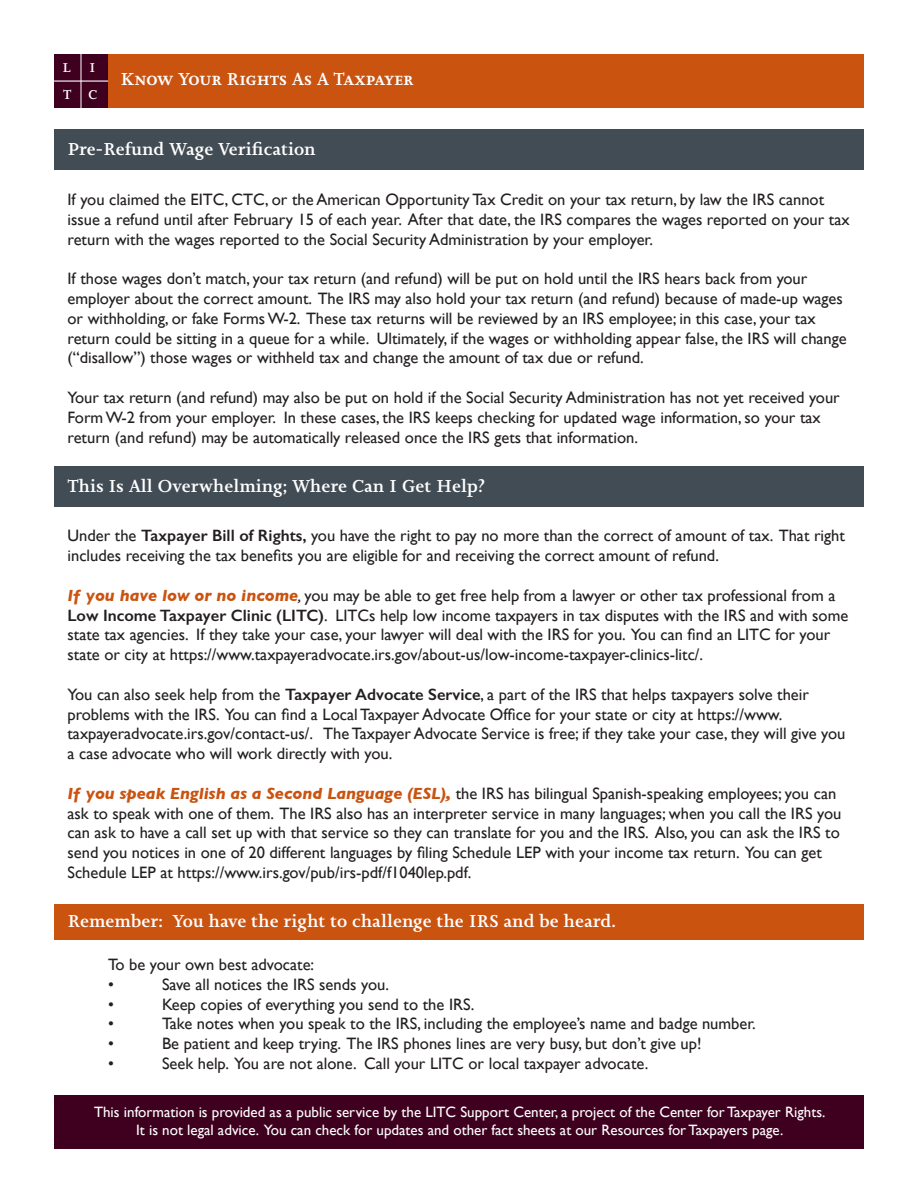
<style>
.page{position:relative;width:918px;height:1188px;background:#fff}
.page>*{position:absolute;margin:0;border:0;box-sizing:border-box;transform-origin:0 0}
.t1{font:500 18px "Joanna Nova";color:#fff}
.t2{font:16.5px/19.8px "Gill Sans";color:#231f20}
.t3{font:15px/18px "Gill Sans";color:#fff;text-align:center}
.t4{font:500 13.2px "Joanna Nova";color:#fff}
.s1{font-weight:600}
.s2{font-weight:700;font-style:italic;color:#ca5310}
.s3{font-style:italic}
</style>
<div class="page">
<div style="left:108px;top:54px;width:756px;height:54px;background:#ca5310"></div>
<div style="left:54px;top:1095px;width:810px;height:54px;background:#3f0020"></div>
<div style="left:54px;top:904px;width:810px;height:36px;background:#ca5310"></div>
<div style="left:54px;top:466px;width:810px;height:41px;background:#424c55"></div>
<div style="left:54px;top:54px;width:54px;height:54px;background:#3f0020"></div>
<hr style="left:54px;top:81px;width:54px;height:1px;background:#fff">
<hr style="left:81px;top:54px;width:1px;height:54px;background:#fff">
<div style="left:54px;top:130px;width:810px;height:40px;background:#424c55"></div>
<p class="t4" style="left:63px;top:58px;width:10px">L</p>
<p class="t4" style="left:89px;top:59px;width:7px">I</p>
<p class="t4" style="left:63px;top:86px;width:10px">T</p>
<p class="t4" style="left:88px;top:86px;width:11px">C</p>
<p class="t1" style="left:121px;top:67px;width:295px">Know Your Rights As A Taxpayer</p>
<p class="t1" style="left:68px;top:137px;width:250px">Pre-Refund Wage Verification</p>
<p class="t2" style="left:68px;top:189px;width:784px">If you claimed the EITC, CTC, or the American Opportunity Tax Credit on your tax return, by law the IRS cannot issue a refund until after February 15 of each year. After that date, the IRS compares the wages reported on your tax return with the wages reported to the Social Security Administration by your employer.</p>
<p class="t2" style="left:68px;top:268px;width:781px">If those wages don’t match, your tax return (and refund) will be put on hold until the IRS hears back from your employer about the correct amount. The IRS may also hold your tax return (and refund) because of made-up wages or withholding, or fake Forms W-2. These tax returns will be reviewed by an IRS employee; in this case, your tax return could be sitting in a queue for a while. Ultimately, if the wages or withholding appear false, the IRS will change (“disallow”) those wages or withheld tax and change the amount of tax due or refund.</p>
<p class="t2" style="left:68px;top:387px;width:774px">Your tax return (and refund) may also be put on hold if the Social Security Administration has not yet received your<br>Form W-2 from your employer. In these cases, the IRS keeps checking for updated wage information, so your tax return (and refund) may be automatically released once the IRS gets that information.</p>
<p class="t1" style="left:68px;top:474px;width:419px">This Is All Overwhelming; Where Can I Get Help?</p>
<p class="t2" style="left:68px;top:526px;width:779px">Under the <span class="s1">Taxpayer Bill of Rights,</span> you have the right to pay no more than the correct of amount of tax. That right includes receiving the tax benefits you are eligible for and receiving the correct amount of refund.</p>
<p class="t2" style="left:68px;top:585px;width:782px"><span class="s2">If you have low or no income</span><span class="s3">,</span> you may be able to get free help from a lawyer or other tax professional from a <span class="s1">Low Income Taxpayer Clinic (LITC)</span>. LITCs help low income taxpayers in tax disputes with the IRS and with some state tax agencies. If they take your case, your lawyer will deal with the IRS for you. You can find an LITC for your state or city at https://www.taxpayeradvocate.irs.gov/about-us/low-income-taxpayer-clinics-litc/.</p>
<p class="t2" style="left:68px;top:684px;width:780px">You can also seek help from the <span class="s1">Taxpayer Advocate Service</span>, a part of the IRS that helps taxpayers solve their problems with the IRS. You can find a Local Taxpayer Advocate Office for your state or city at https://www. taxpayeradvocate.irs.gov/contact-us/. The Taxpayer Advocate Service is free; if they take your case, they will give you a case advocate who will work directly with you.</p>
<p class="t2" style="left:68px;top:783px;width:775px"><span class="s2">If you speak English as a Second Language (ESL),</span> the IRS has bilingual Spanish-speaking employees; you can ask to speak with one of them. The IRS also has an interpreter service in many languages; when you call the IRS you can ask to have a call set up with that service so they can translate for you and the IRS. Also, you can ask the IRS to send you notices in one of 20 different languages by filing Schedule LEP with your income tax return. You can get Schedule LEP at https://www.irs.gov/pub/irs-pdf/f1040lep.pdf.</p>
<p class="t1" style="left:68px;top:909px;width:550px">Remember: You have the right to challenge the IRS and be heard.</p>
<p class="t2" style="left:108px;top:954px;width:208px">To be your own best advocate: •</p>
<p class="t2" style="left:162px;top:974px;width:228px">Save all notices the IRS sends you.</p>
<p class="t2" style="left:108px;top:994px;width:7px">•</p>
<p class="t2" style="left:162px;top:994px;width:314px">Keep copies of everything you send to the IRS.</p>
<p class="t2" style="left:108px;top:1014px;width:7px">•</p>
<p class="t2" style="left:162px;top:1014px;width:595px">Take notes when you speak to the IRS, including the employee’s name and badge number.</p>
<p class="t2" style="left:108px;top:1033px;width:7px">•</p>
<p class="t2" style="left:162px;top:1033px;width:541px">Be patient and keep trying. The IRS phones lines are very busy, but don’t give up!</p>
<p class="t2" style="left:108px;top:1053px;width:7px">•</p>
<p class="t2" style="left:162px;top:1053px;width:488px">Seek help. You are not alone. Call your LITC or local taxpayer advocate.</p>
<p class="t3" style="left:94px;top:1103px;width:733px">This information is provided as a public service by the LITC Support Center, a project of the Center for Taxpayer Rights.<br>It is not legal advice. You can check for updates and other fact sheets at our Resources for Taxpayers page.</p>
</div>
